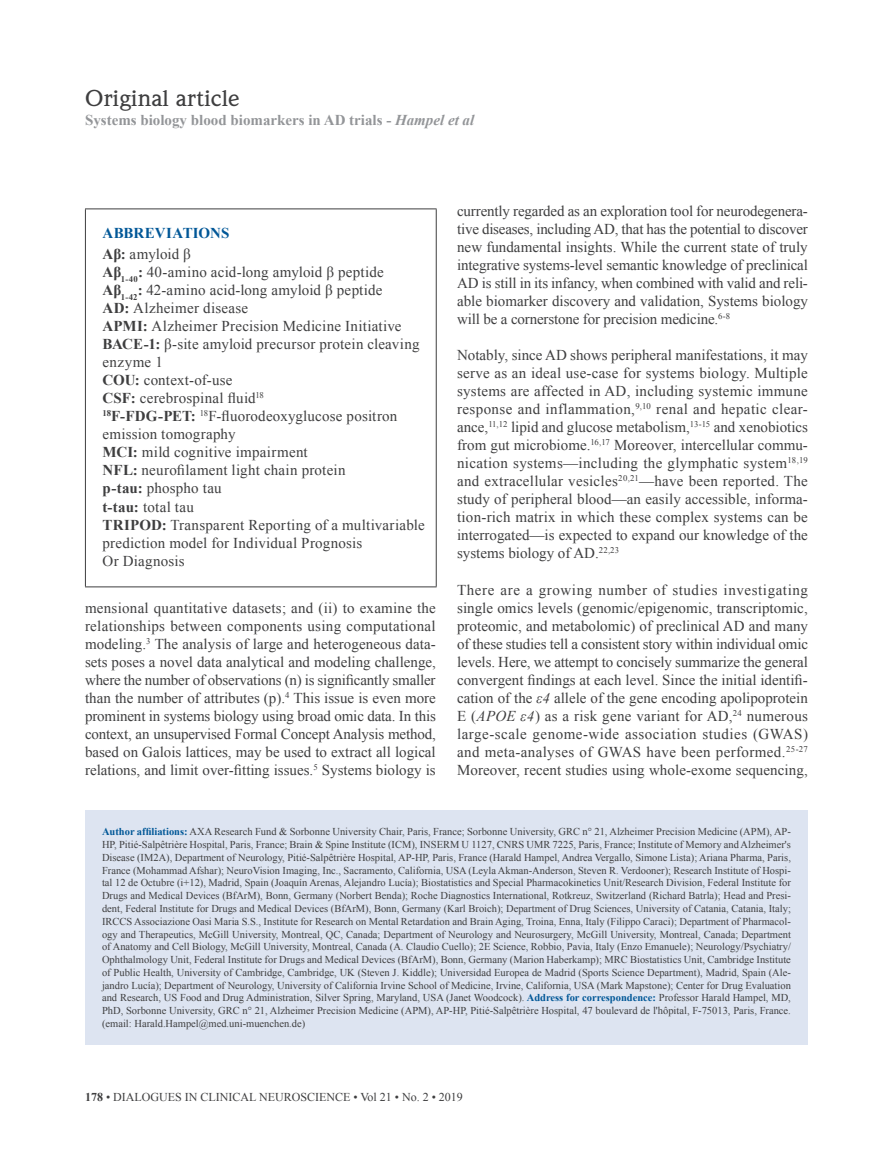
<style>
.page{position:relative;width:893px;height:1149px;background:#fff}
.page>*{position:absolute;margin:0;border:0;box-sizing:border-box;transform-origin:0 0}
.t1{font:500 22.5px "Weidemann";color:#3e3e3f;scale:1.1 1}
._08_-_Body-Body{font:15px/18px "Times New Roman";color:#3e3e3f;text-align:justify}
.Tab-Body{font:15px/18px "Times New Roman";letter-spacing:.015em;color:#3e3e3f}
.t2{font:700 15px "Times New Roman";color:#939598}
.Tab-Body-2{font:700 15px "Times New Roman";color:#005797}
.t3{font:12px "Times New Roman";color:#3e3e3f}
._09_-_Affiliation_Co{font:10.5px/12.8px "Times New Roman";color:#3e3e3f;text-align:justify}
.s1{font-style:italic}
.s2{font-weight:700}
.s3{font-weight:700;color:#005797}
</style>
<div class="page">
<div style="left:85px;top:810px;width:723px;height:234px;background:#dde4f1"></div>
<hr style="left:85px;top:208px;width:352px;height:1px;background:#3e3e3f">
<hr style="left:85px;top:209px;width:1px;height:377px;background:#3e3e3f">
<hr style="left:436px;top:209px;width:1px;height:377px;background:#3e3e3f">
<hr style="left:85px;top:586px;width:352px;height:1px;background:#3e3e3f">
<p class="t1" style="left:85px;top:85px;width:143px">Original article</p>
<p class="t2" style="left:85px;top:110px;width:391px">Systems biology blood biomarkers in AD trials - <span class="s1">Hampel et al</span></p>
<p class="Tab-Body-2" style="left:102px;top:223px;width:128px">ABBREVIATIONS</p>
<p class="Tab-Body" style="left:102px;top:245px;width:90px"><span class="s2">Aβ:</span> amyloid β</p>
<p class="Tab-Body" style="left:102px;top:263px;width:283px"><span class="s2">Aβ</span><sub>1-40</sub><span class="s2">:</span> 40-amino acid-long amyloid β peptide</p>
<p class="Tab-Body" style="left:102px;top:281px;width:282px"><span class="s2">Aβ</span><sub>1-42</sub><span class="s2">:</span> 42-amino acid-long amyloid β peptide</p>
<p class="Tab-Body" style="left:102px;top:299px;width:147px"><span class="s2">AD:</span> Alzheimer disease</p>
<p class="Tab-Body" style="left:102px;top:317px;width:300px"><span class="s2">APMI:</span> Alzheimer Precision Medicine Initiative</p>
<p class="Tab-Body" style="left:102px;top:335px;width:319px"><span class="s2">BACE-1:</span> β-site amyloid precursor protein cleaving enzyme 1</p>
<p class="Tab-Body" style="left:102px;top:371px;width:163px"><span class="s2">COU:</span> context-of-use<br><span class="s2">CSF:</span> cerebrospinal fluid<sup>18</sup></p>
<p class="Tab-Body" style="left:102px;top:407px;width:296px"><sup>18</sup><span class="s2">F-FDG-PET:</span> <sup>18</sup>F-fluorodeoxyglucose positron emission tomography</p>
<p class="Tab-Body" style="left:102px;top:443px;width:207px"><span class="s2">MCI:</span> mild cognitive impairment</p>
<p class="Tab-Body" style="left:102px;top:461px;width:245px"><span class="s2">NFL:</span> neurofilament light chain protein</p>
<p class="Tab-Body" style="left:102px;top:479px;width:121px"><span class="s2">p-tau:</span> phospho tau</p>
<p class="Tab-Body" style="left:102px;top:497px;width:93px"><span class="s2">t-tau:</span> total tau</p>
<p class="Tab-Body" style="left:102px;top:515px;width:324px"><span class="s2">TRIPOD:</span> Transparent Reporting of a multivariable prediction model for Individual Prognosis<br>Or Diagnosis</p>
<p class="_08_-_Body-Body" style="left:85px;top:598px;width:352px">mensional quantitative datasets; and (ii) to examine the relationships between components using computational modeling.<sup>3</sup> The analysis of large and heterogeneous data&shy;sets poses a novel data analytical and modeling challenge, where the number of observations (n) is significantly smaller than the number of attributes (p).<sup>4</sup> This issue is even more prominent in systems biology using broad omic data. In this context, an unsupervised Formal Concept Analysis method, based on Galois lattices, may be used to extract all logical relations, and limit over-fitting issues.<sup>5</sup> Systems biology is</p>
<p class="_08_-_Body-Body" style="left:457px;top:202px;width:352px">currently regarded as an exploration tool for neurodegenera&shy;tive diseases, including AD, that has the potential to discover new fundamental insights. While the current state of truly integrative systems-level semantic knowledge of preclinical AD is still in its infancy, when combined with valid and reli&shy;able biomarker discovery and validation, Systems biology will be a cornerstone for precision medicine.<sup>6-8</sup></p>
<p class="_08_-_Body-Body" style="left:457px;top:346px;width:352px">Notably, since AD shows peripheral manifestations, it may serve as an ideal use-case for systems biology. Multiple systems are affected in AD, including systemic immune response and inflammation,<sup>9,10</sup> renal and hepatic clear&shy;ance,<sup>11,12</sup> lipid and glucose metabolism,<sup>13-15</sup> and xenobiotics from gut microbiome.<sup>16,17</sup> Moreover, intercellular commu&shy;nication systems—including the glymphatic system<sup>18,19 </sup>and extracellular vesicles<sup>20,21</sup>—have been reported. The study of peripheral blood—an easily accessible, informa&shy;tion-rich matrix in which these complex systems can be interrogated—is expected to expand our knowledge of the systems biology of AD.<sup>22,23</sup></p>
<p class="_08_-_Body-Body" style="left:457px;top:580px;width:353px">There are a growing number of studies investigating single omics levels (genomic/epigenomic, transcriptomic, proteomic, and metabolomic) of preclinical AD and many of these studies tell a consistent story within individual omic levels. Here, we attempt to concisely summarize the general convergent findings at each level. Since the initial identifi&shy;cation of the <span class="s1">ε4</span> allele of the gene encoding apolipoprotein E (<span class="s1">APOE ε4</span>) as a risk gene variant for AD,<sup>24</sup> numerous large-scale genome-wide association studies (GWAS) and meta-analyses of GWAS have been performed.<sup>25-27<br></sup>Moreover, recent studies using whole-exome sequencing,</p>
<p class="_09_-_Affiliation_Co" style="left:102px;top:825px;width:690px"><span class="s3">Author affiliations:</span> AXA Research Fund &amp; Sorbonne University Chair, Paris, France; Sorbonne University, GRC n° 21, Alzheimer Precision Medicine (APM), AP-HP, Pitié-Salpêtrière Hospital, Paris, France; Brain &amp; Spine Institute (ICM), INSERM U 1127, CNRS UMR 7225, Paris, France; Institute of Memory and Alzheimer's Disease (IM2A), Department of Neurology, Pitié-Salpêtrière Hospital, AP-HP, Paris, France (Harald Hampel, Andrea Vergallo, Simone Lista); Ariana Pharma, Paris, France (Mohammad Afshar); NeuroVision Imaging, Inc., Sacramento, California, USA (Leyla Akman-Anderson, Steven R. Verdooner); Research Institute of Hospi&shy;tal 12 de Octubre (i+12), Madrid, Spain (Joaquín Arenas, Alejandro Lucía); Biostatistics and Special Pharmacokinetics Unit/Research Division, Federal Institute for Drugs and Medical Devices (BfArM), Bonn, Germany (Norbert Benda); Roche Diagnostics International, Rotkreuz, Switzerland (Richard Batrla); Head and Presi&shy;dent, Federal Institute for Drugs and Medical Devices (BfArM), Bonn, Germany (Karl Broich); Department of Drug Sciences, University of Catania, Catania, Italy; IRCCS Associazione Oasi Maria S.S., Institute for Research on Mental Retardation and Brain Aging, Troina, Enna, Italy (Filippo Caraci); Department of Pharmacol&shy;ogy and Therapeutics, McGill University, Montreal, QC, Canada; Department of Neurology and Neurosurgery, McGill University, Montreal, Canada; Department of Anatomy and Cell Biology, McGill University, Montreal, Canada (A. Claudio Cuello); 2E Science, Robbio, Pavia, Italy (Enzo Emanuele); Neurology/Psychiatry/ Ophthalmology Unit, Federal Institute for Drugs and Medical Devices (BfArM), Bonn, Germany (Marion Haberkamp); MRC Biostatistics Unit, Cambridge Institute of Public Health, University of Cambridge, Cambridge, UK (Steven J. Kiddle); Universidad Europea de Madrid (Sports Science Department), Madrid, Spain (Ale&shy;jandro Lucía); Department of Neurology, University of California Irvine School of Medicine, Irvine, California, USA (Mark Mapstone); Center for Drug Evaluation and Research, US Food and Drug Administration, Silver Spring, Maryland, USA (Janet Woodcock). <span class="s3">Address for correspondence:</span> Professor Harald Hampel, MD, PhD, Sorbonne University, GRC n° 21, Alzheimer Precision Medicine (APM), AP-HP, Pitié-Salpêtrière Hospital, 47 boulevard de l'hôpital, F-75013, Paris, France. (email: Harald.Hampel@med.uni-muenchen.de)</p>
<p class="t3" style="left:85px;top:1088px;width:379px"><span class="s2">178</span> • DIALOGUES IN CLINICAL NEUROSCIENCE • Vol 21 • No. 2 • 2019</p>
</div>
